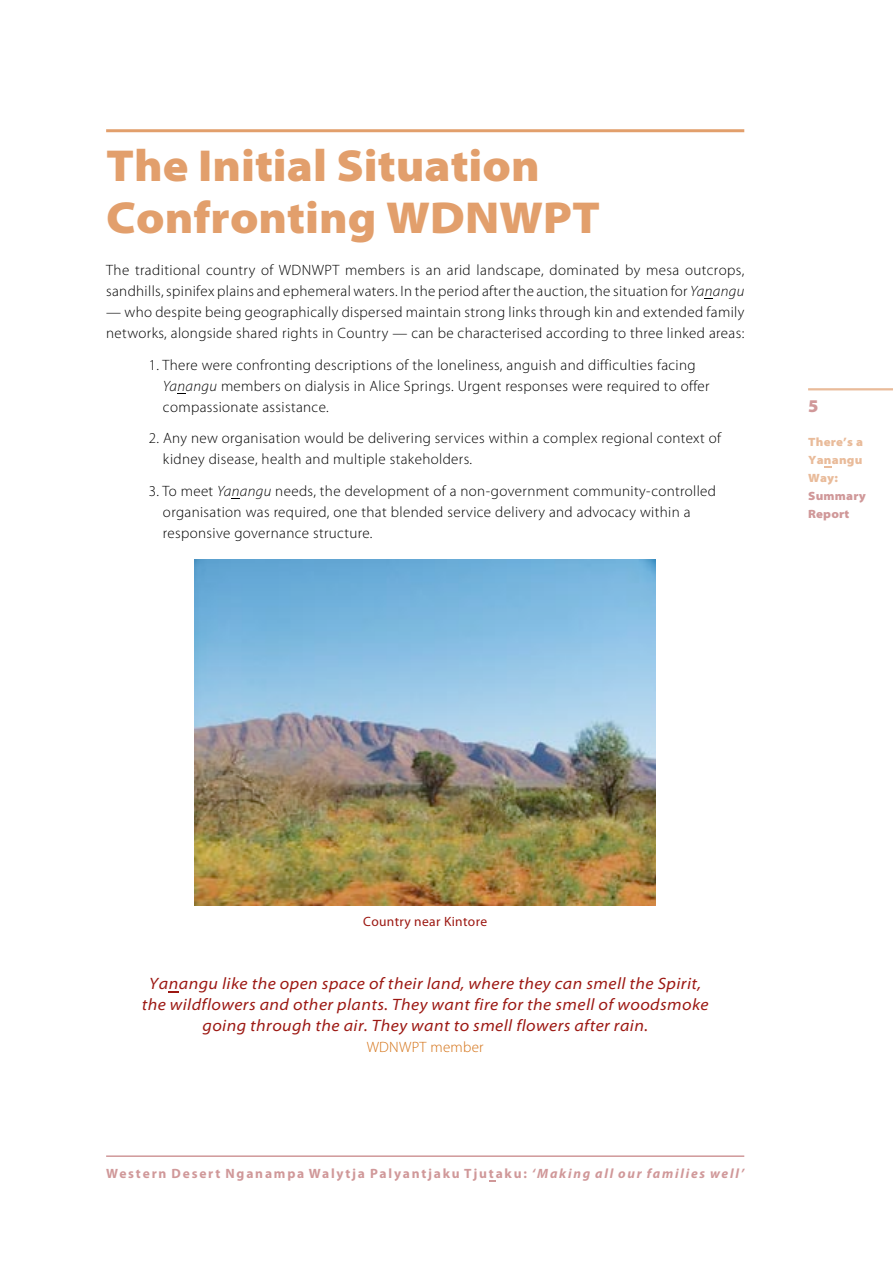
<style>
.page{position:relative;width:893px;height:1263px;background:#fff}
.page>*{position:absolute;margin:0;border:0;box-sizing:border-box;transform-origin:0 0}
.t1{font:900 semi-expanded 45px/52.5px "Myriad Pro";color:#e29f6c}
.t2{font:900 18px "Myriad Pro";color:#d09899}
.t3{font:italic semi-expanded 16.5px/21px "Myriad Pro";letter-spacing:.025em;color:#9c1812;text-align:center}
.t4{font:300 15px/21px "Myriad Pro";letter-spacing:.025em;color:#000}
.t5{font:300 15px "Myriad Pro";letter-spacing:.02em;color:#d47114}
.t6{font:700 13.5px "Myriad Pro";letter-spacing:.135em;color:#d09899}
.t7{font:13.5px "Myriad Pro";letter-spacing:.025em;color:#9c1812}
.t8{font:900 semi-expanded 12px/18px "Myriad Pro";letter-spacing:.02em;color:#e9bb9a;text-align:justify}
.t9{font:900 semi-expanded 12px/18px "Myriad Pro";letter-spacing:.02em;color:#d09899}
.s1{font-style:italic}
</style>
<div class="page">
<hr style="left:106px;top:129px;width:638px;height:3px;background:#e29f6c">
<svg style="left:169px;top:991px;width:10px;height:2px"></svg>
<img style="left:195px;top:560px;width:460px;height:345px">
<hr style="left:106px;top:1155px;width:638px;height:2px;background:#d09899">
<svg style="left:489px;top:1180px;width:6px;height:2px"></svg>
<hr style="left:808px;top:388px;width:84px;height:2px;background:#e9bb9a">
<svg style="left:824px;top:466px;width:7px;height:2px"></svg>
<h1 class="t1" style="left:106px;top:140px;width:495px">The Initial Situation<br>Confronting WDNWPT</h1>
<p class="t4" style="left:106px;top:260px;width:639px">The traditional country of WDNWPT members is an arid landscape, dominated by mesa outcrops, sandhills,spinifex plains and ephemeral waters. In the period after the auction, the situation for <span class="s1">Yanangu</span></p>
<p class="t4" style="left:106px;top:302px;width:639px">— who despite being geographically dispersed maintain strong links through kin and extended family networks, alongside shared rights in Country — can be characterised according to three linked areas:</p>
<p class="t4" style="left:163px;top:354px;width:548px;text-indent:-14px">1. There were confronting descriptions of the loneliness, anguish and difficulties facing<br><span class="s1">Yanangu</span> members on dialysis in Alice Springs. Urgent responses were required to offer compassionate assistance.</p>
<p class="t4" style="left:163px;top:428px;width:559px;text-indent:-14px">2. Any new organisation would be delivering services within a complex regional context of kidney disease, health and multiple stakeholders.</p>
<p class="t4" style="left:163px;top:480px;width:554px;text-indent:-14px">3. To meet <span class="s1">Yanangu</span> needs, the development of a non-government community-controlled organisation was required, one that blended service delivery and advocacy within a responsive governance structure.</p>
<p class="t2" style="left:808px;top:395px;width:12px">5</p>
<p class="t8" style="left:808px;top:433px;width:56px">There’s a Yanangu Way:</p>
<p class="t9" style="left:808px;top:487px;width:59px">Summary<br>Report</p>
<p class="t7" style="left:363px;top:914px;width:125px">Country near Kintore</p>
<p class="t3" style="left:142px;top:974px;width:568px">Yanangu like the open space of their land, where they can smell the Spirit, the wildflowers and other plants. They want fire for the smell of woodsmoke going through the air. They want to smell flowers after rain.</p>
<p class="t5" style="left:366px;top:1039px;width:118px">WDNWPT member</p>
<p class="t6" style="left:106px;top:1166px;width:639px">Western Desert Nganampa Walytja Palyantjaku Tjutaku: <span class="s1">‘Making all our families well’</span></p>
</div>
